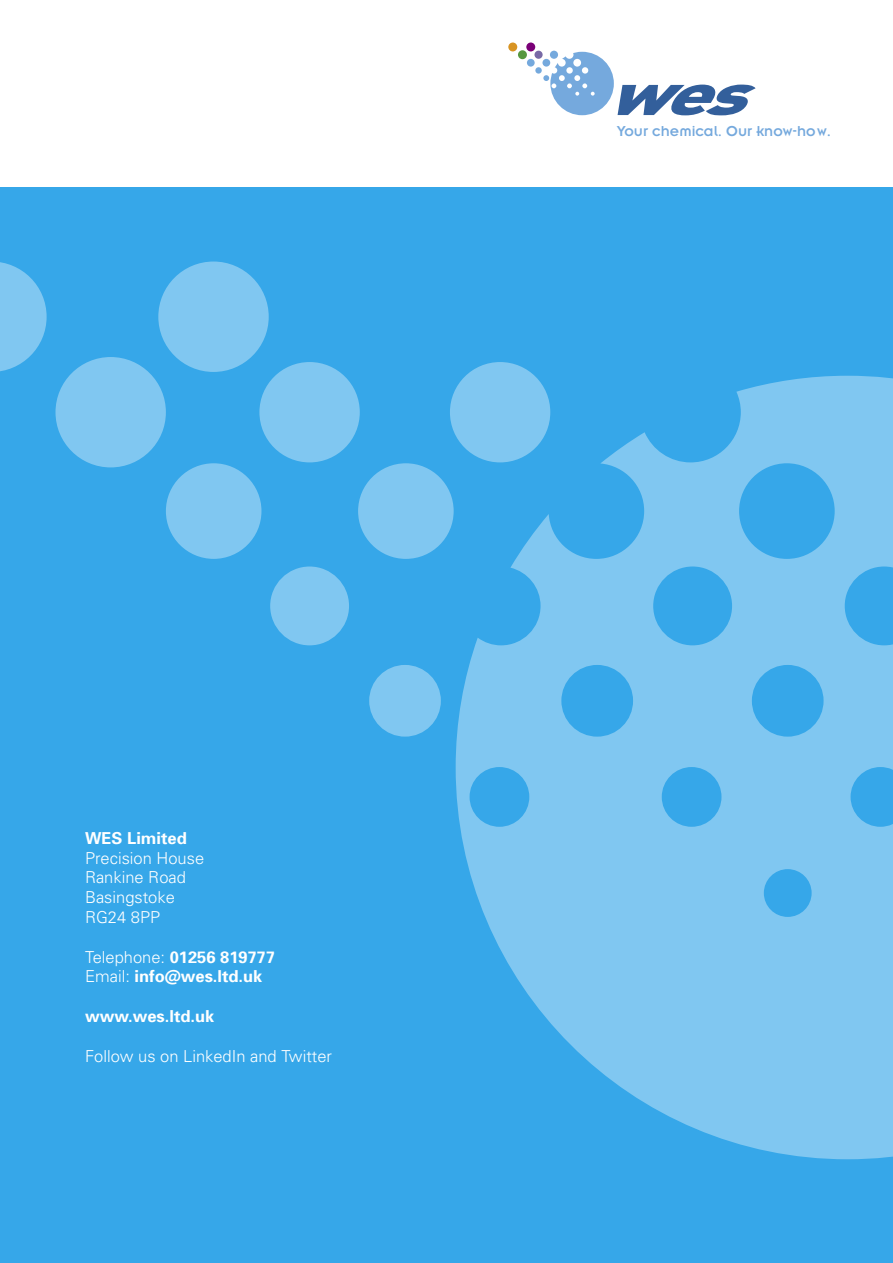
<style>
.page{position:relative;width:893px;height:1263px;background:#fff}
.page>*{position:absolute;margin:0;border:0;box-sizing:border-box;transform-origin:0 0}
.t1{font:300 16.5px/19.8px "Univers";color:#fff}
.t2{font:700 16.5px/19.8px "Univers";color:#fff}
.t3{font:15.9px "Insignia LT Std";color:#75a9dd}
.s1{font-weight:300}
</style>
<div class="page">
<div style="left:0;top:187px;width:893px;height:1076px;background:#36a7e9"></div>
<div style="left:369px;top:665px;width:72px;height:72px;background:#80c7f1;border-radius:50%"></div>
<div style="left:166px;top:463px;width:95px;height:96px;background:#80c7f1;border-radius:50%"></div>
<div style="left:358px;top:463px;width:96px;height:96px;background:#80c7f1;border-radius:50%"></div>
<div style="left:270px;top:566px;width:79px;height:79px;background:#80c7f1;border-radius:50%"></div>
<div style="left:259px;top:362px;width:101px;height:100px;background:#80c7f1;border-radius:50%"></div>
<div style="left:450px;top:362px;width:100px;height:100px;background:#80c7f1;border-radius:50%"></div>
<div style="left:158px;top:261px;width:111px;height:111px;background:#80c7f1;border-radius:50%"></div>
<div style="left:55px;top:357px;width:111px;height:110px;background:#80c7f1;border-radius:50%"></div>
<svg style="left:0;top:262px;width:47px;height:110px"></svg>
<svg style="left:456px;top:376px;width:437px;height:783px;fill:#80c7f1"></svg>
<div style="left:550px;top:52px;width:64px;height:63px;background:#75a9dd;border-radius:50%"></div>
<svg style="left:543px;top:75px;width:52px;height:21px"></svg>
<div style="left:527px;top:59px;width:8px;height:8px;background:#75a9dd;border-radius:50%"></div>
<div style="left:542px;top:59px;width:8px;height:8px;background:#75a9dd;border-radius:50%"></div>
<div style="left:558px;top:59px;width:8px;height:8px;background:#fff;border-radius:50%"></div>
<div style="left:573px;top:59px;width:8px;height:8px;background:#fff;border-radius:50%"></div>
<div style="left:535px;top:67px;width:7px;height:7px;background:#75a9dd;border-radius:50%"></div>
<div style="left:551px;top:67px;width:6px;height:7px;background:#fff;border-radius:50%"></div>
<div style="left:566px;top:67px;width:7px;height:7px;background:#fff;border-radius:50%"></div>
<div style="left:582px;top:67px;width:6px;height:7px;background:#fff;border-radius:50%"></div>
<div style="left:534px;top:51px;width:9px;height:8px;background:#786aa6;border-radius:50%"></div>
<div style="left:550px;top:51px;width:8px;height:8px;background:#75a9dd;border-radius:50%"></div>
<div style="left:565px;top:51px;width:8px;height:8px;background:#fff;border-radius:50%"></div>
<div style="left:526px;top:43px;width:9px;height:8px;background:#7a0077;border-radius:50%"></div>
<div style="left:518px;top:50px;width:9px;height:9px;background:#579840;border-radius:50%"></div>
<div style="left:508px;top:43px;width:9px;height:8px;background:#d89423;border-radius:50%"></div>
<svg style="left:618px;top:85px;width:138px;height:30px"></svg>
<p class="t2" style="left:85px;top:827px;width:103px">WES Limited</p>
<p class="t1" style="left:85px;top:847px;width:121px">Precision House<br>Rankine Road<br>Basingstoke<br>RG24 8PP</p>
<p class="t2" style="left:85px;top:946px;width:192px"><span class="s1">Telephone:</span> 01256 819777<br><span class="s1">Email:</span> info@wes.ltd.uk</p>
<p class="t2" style="left:85px;top:1006px;width:131px">www.wes.ltd.uk</p>
<p class="t1" style="left:85px;top:1045px;width:248px">Follow us on LinkedIn and Twitter</p>
<p class="t3" style="left:617px;top:123px;width:216px">Your chemical. Our know-how.</p>
</div>
